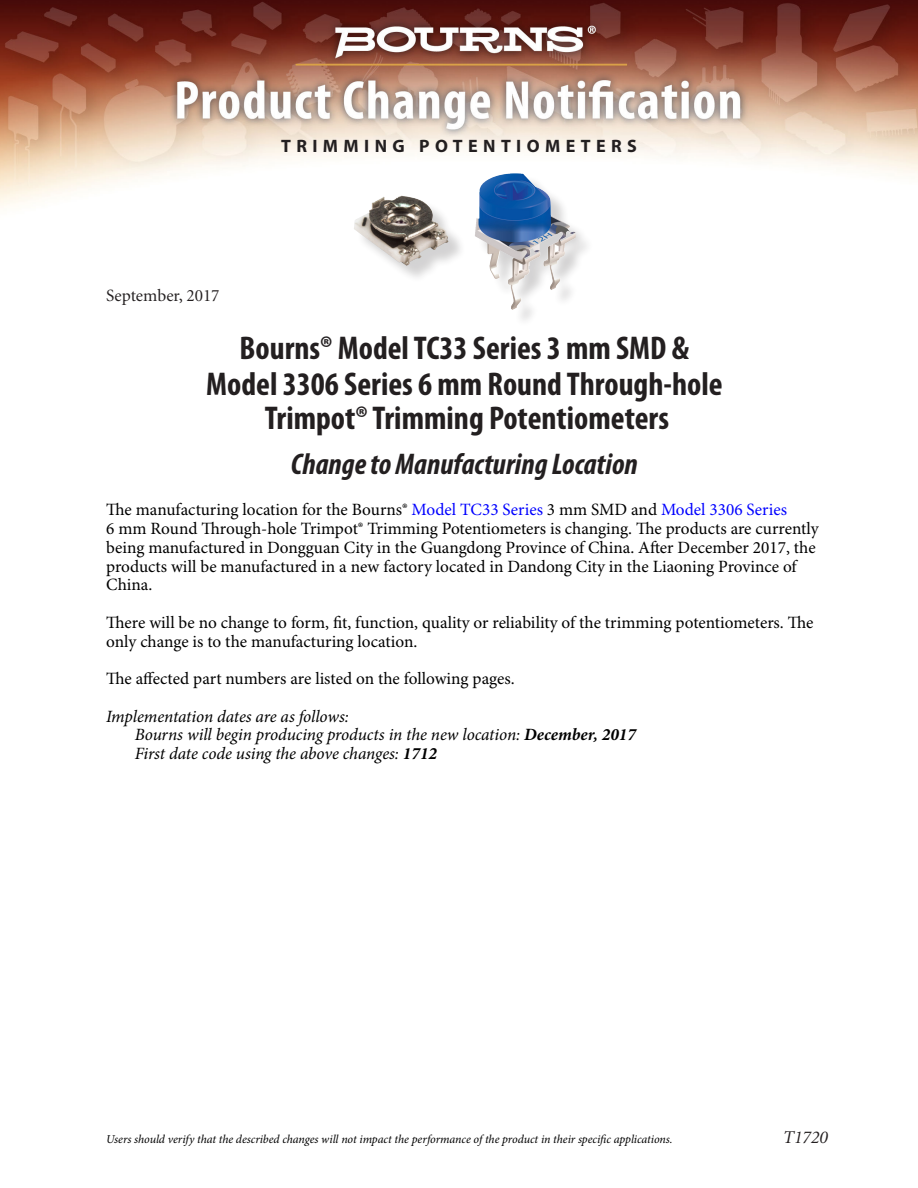
<style>
.page{position:relative;width:918px;height:1188px;background:#fff}
.page>*{position:absolute;margin:0;border:0;box-sizing:border-box;transform-origin:0 0}
.t1{font:700 condensed 33px/35.2px "Myriad Pro";color:#231f20;text-align:center}
.t2{font:italic 700 condensed 30px "Myriad Pro";color:#231f20}
.t3{font:700 18px "Myriad Pro";letter-spacing:.3em;color:#231f20}
.t4{font:italic 18px "Minion";color:#231f20}
.t5{font:17.25px/18.8px "Minion Pro";color:#000}
.t6{font:italic 17.25px "Minion Pro";letter-spacing:-.01em;color:#000}
.t7{font:17.25px "Minion";color:#231f20}
.t8{font:italic 12px "Minion Pro";letter-spacing:-.005em;color:#000}
.s1{color:#00f}
.s2{font-weight:700}
</style>
<div class="page">
<img style="left:0;top:0;width:918px;height:207px">
<div style="left:357px;top:198px;width:109px;height:86px;background:#231f20;opacity:.2"></div>
<img style="left:354px;top:195px;width:95px;height:71px">
<div style="left:478px;top:176px;width:116px;height:152px;background:#231f20;opacity:.2"></div>
<img style="left:475px;top:173px;width:35px;height:106px">
<p class="t3" style="left:281px;top:134px;width:357px">TRIMMING POTENTIOMETERS</p>
<p class="t7" style="left:106px;top:287px;width:115px">September, 2017</p>
<p class="t1" style="left:206px;top:331px;width:518px">Bourns® Model TC33 Series 3 mm SMD &amp;<br>Model 3306 Series 6 mm Round Through-hole<br>Trimpot® Trimming Potentiometers</p>
<p class="t2" style="left:291px;top:448px;width:348px">Change to Manufacturing Location</p>
<p class="t5" style="left:106px;top:501px;width:714px">The manufacturing location for the Bourns® <span class="s1">Model TC33 Series</span> 3 mm SMD and <span class="s1">Model 3306 Series<br></span>6 mm Round Through-hole Trimpot® Trimming Potentiometers is changing. The products are currently being manufactured in Dongguan City in the Guangdong Province of China. After December 2017, the products will be manufactured in a new factory located in Dandong City in the Liaoning Province of China.</p>
<p class="t5" style="left:106px;top:614px;width:709px">There will be no change to form, fit, function, quality or reliability of the trimming potentiometers. The only change is to the manufacturing location.</p>
<p class="t5" style="left:106px;top:670px;width:410px">The affected part numbers are listed on the following pages.</p>
<p class="t6" style="left:106px;top:704px;width:244px">Implementation dates are as follows:</p>
<p class="t6" style="left:135px;top:723px;width:503px">Bourns will begin producing products in the new location: <span class="s2">December, 2017</span></p>
<p class="t6" style="left:135px;top:742px;width:304px">First date code using the above changes: <span class="s2">1712</span></p>
<p class="t8" style="left:106px;top:1131px;width:568px">Users should verify that the described changes will not impact the performance of the product in their specific applications.</p>
<p class="t4" style="left:783px;top:1128px;width:46px">T1720</p>
</div>
